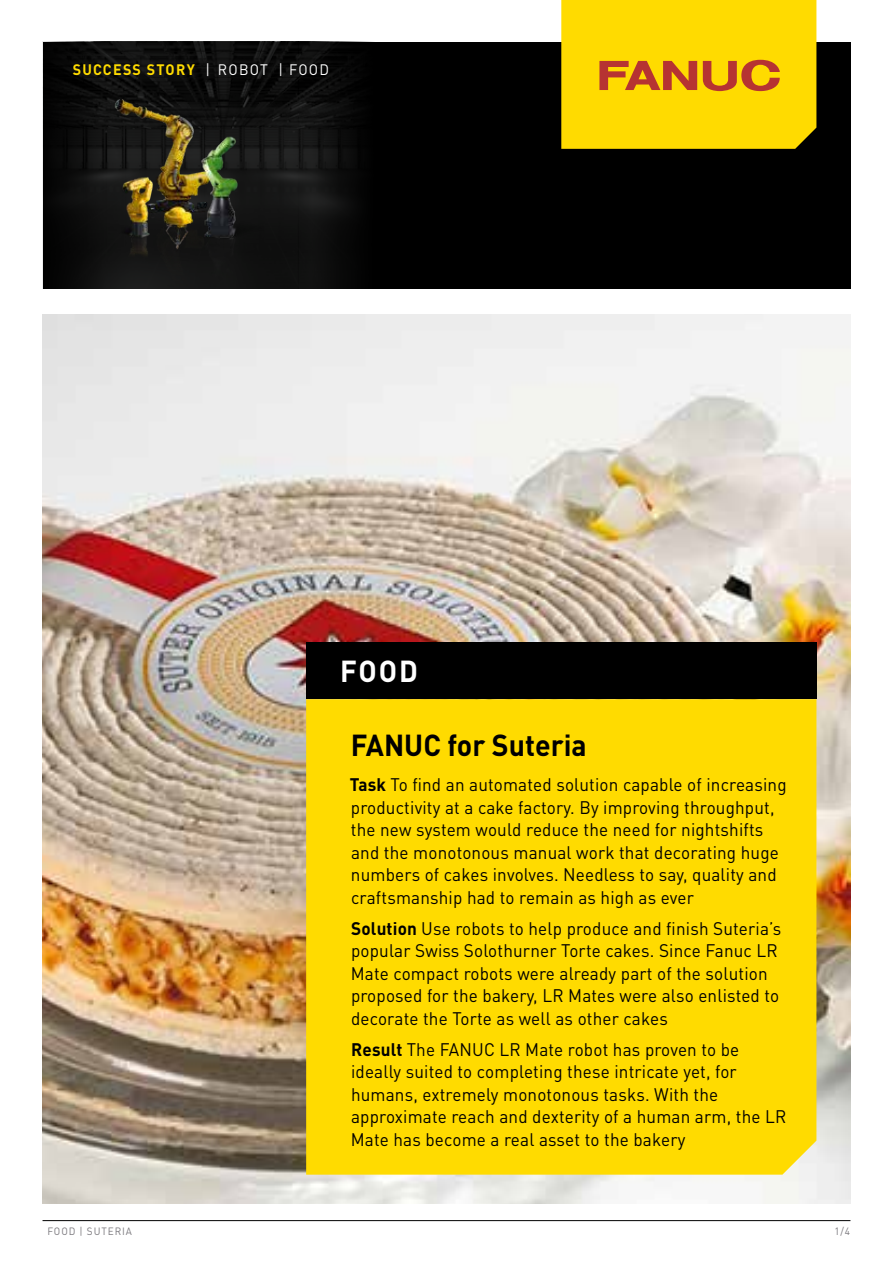
<style>
.page{position:relative;width:893px;height:1263px;background:#fff}
.page>*{position:absolute;margin:0;border:0;box-sizing:border-box;transform-origin:0 0}
.t1{font:700 30px "DIN Pro";color:#000;scale:.95 1}
.t2{font:700 30px "DIN Pro";color:#fff;scale:.95 1}
.t3{font:18px/22.5px "DIN Pro";letter-spacing:.01em;color:#000;scale:.95 1}
.t4{font:700 15px "DIN Pro";letter-spacing:.09em;color:#ffdb00;scale:.95 1}
.t5{font:10.5px "DIN Pro";letter-spacing:.09em;color:#7b797e;scale:.95 1}
.s1{font-weight:400;color:#fff}
.s2{font-weight:700}
</style>
<div class="page">
<svg style="left:43px;top:42px;width:808px;height:247px;background:#040404"></svg>
<hr style="left:43px;top:1220px;width:807px;height:1px;background:#000">
<img style="left:108px;top:81px;width:156px;height:208px">
<svg style="left:561px;top:0;width:255px;height:149px;background:#f7cc04"></svg>
<img style="left:43px;top:315px;width:807px;height:888px">
<div style="left:306px;top:699px;width:510px;height:475px;background:#ffdb00"></div>
<div style="left:306px;top:642px;width:510px;height:57px;background:#000"></div>
<p class="t4" style="left:73px;top:60px;width:271px">SUCCESS STORY <span class="s1">| ROBOT | FOOD</span></p>
<h1 class="t2" style="left:340px;top:651px;width:83px">FOOD</h1>
<h1 class="t1" style="left:351px;top:725px;width:250px">FANUC for Suteria</h1>
<p class="t3" style="left:350px;top:773px;width:461px"><span class="s2">Task</span> To find an automated solution capable of increasing productivity at a cake factory. By improving throughput, the new system would reduce the need for nightshifts and the monotonous manual work that decorating huge numbers of cakes involves. Needless to say, quality and craftsmanship had to remain as high as ever</p>
<p class="t3" style="left:351px;top:917px;width:455px"><span class="s2">Solution</span> Use robots to help produce and finish Suteria’s popular Swiss Solothurner Torte cakes. Since Fanuc LR Mate compact robots were already part of the solution proposed for the bakery, LR Mates were also enlisted to decorate the Torte as well as other cakes</p>
<p class="t3" style="left:351px;top:1038px;width:460px"><span class="s2">Result</span> The FANUC LR Mate robot has proven to be ideally suited to completing these intricate yet, for humans, extremely monotonous tasks. With the approximate reach and dexterity of a human arm, the LR Mate has become a real asset to the bakery</p>
<p class="t5" style="left:48px;top:1224px;width:90px">FOOD | SUTERIA</p>
<p class="t5" style="left:835px;top:1224px;width:18px">1/4</p>
</div>
